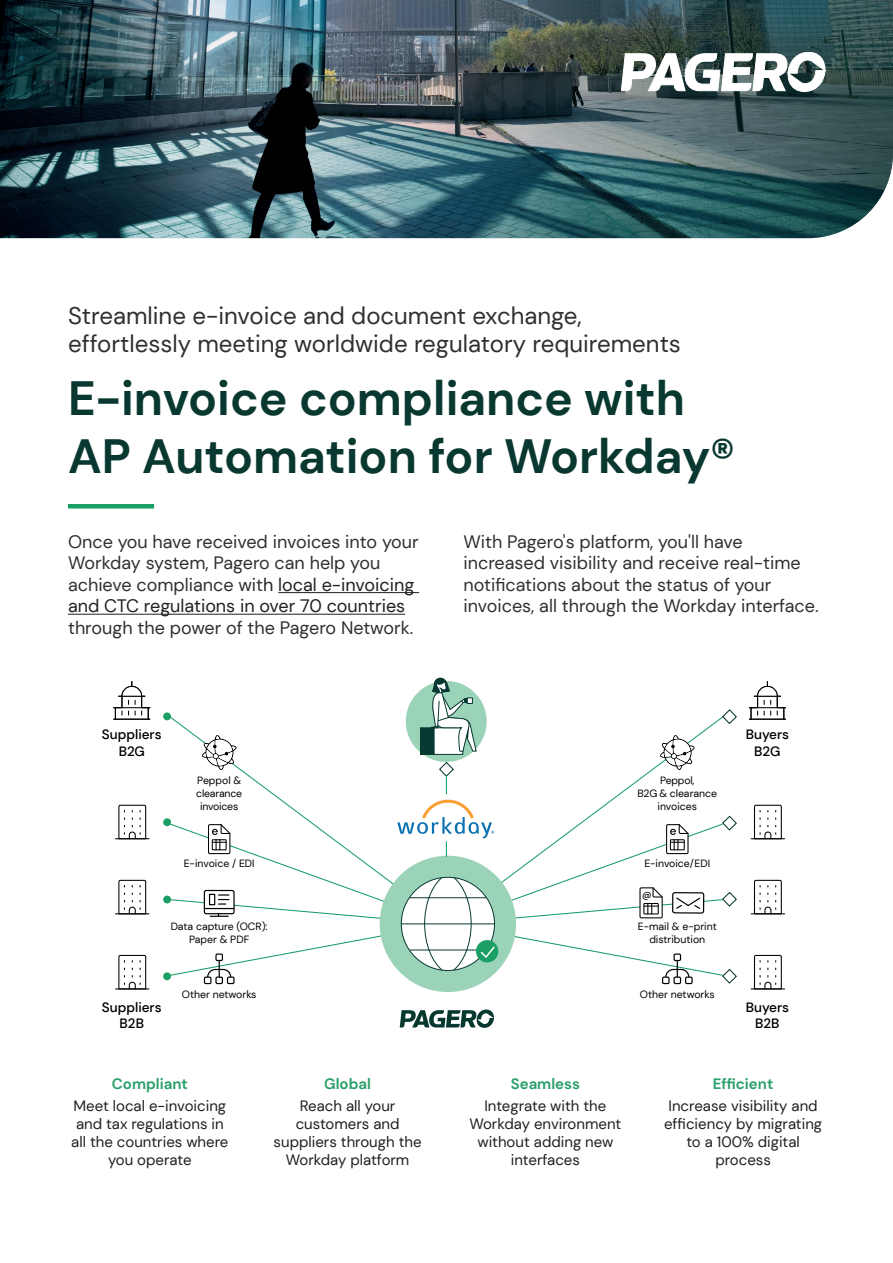
<style>
.page{position:relative;width:893px;height:1263px;background:#fff}
.page>*{position:absolute;margin:0;border:0;box-sizing:border-box;transform-origin:0 0}
.t1{font:700 48px/57.6px "DM Sans";color:#083830}
.t2{font:24px/28.8px "DM Sans";color:#312f30}
.t3{font:18px/21.6px "DM Sans";color:#312f30}
.t4{font:15px/18px "DM Sans";color:#231f20;text-align:center}
.t5{font:700 15px "DM Sans";color:#2ca06a}
.t6{font:500 13.5px/16.2px "DM Sans";color:#000001;text-align:center}
.t7{font:10.5px/12.6px "DM Sans";color:#000001;text-align:center}
.t8{font:10.5px/12.6px "DM Sans";letter-spacing:-.02em;color:#000001;text-align:center}
.t9{font:500 9.15px "DM Sans";color:#000001}
.s1{color:#231f20}
</style>
<div class="page">
<img style="left:0;top:0;width:249px;height:238px">
<img style="left:249px;top:0;width:644px;height:238px">
<svg style="left:621px;top:52px;width:204px;height:40px"></svg>
<hr style="left:278px;top:592px;width:141px;height:1px;background:#231f20">
<hr style="left:68px;top:614px;width:337px;height:1px;background:#231f20">
<hr style="left:68px;top:504px;width:86px;height:4px;background:#179e63">
<div style="left:163px;top:818px;width:8px;height:8px;background:#1b9f64;border-radius:50%"></div>
<div style="left:163px;top:712px;width:8px;height:8px;background:#1b9f64;border-radius:50%"></div>
<div style="left:163px;top:895px;width:8px;height:9px;background:#1b9f64;border-radius:50%"></div>
<div style="left:163px;top:972px;width:8px;height:8px;background:#1b9f64;border-radius:50%"></div>
<svg style="left:438px;top:761px;width:16px;height:33px"></svg>
<svg style="left:400px;top:1009px;width:94px;height:19px"></svg>
<svg style="left:721px;top:709px;width:16px;height:15px"></svg>
<svg style="left:114px;top:681px;width:36px;height:39px"></svg>
<hr style="left:116px;top:838px;width:33px;height:1px;background:#000001">
<svg style="left:118px;top:804px;width:29px;height:36px"></svg>
<hr style="left:116px;top:913px;width:33px;height:1px;background:#000001">
<svg style="left:118px;top:879px;width:29px;height:36px"></svg>
<hr style="left:116px;top:988px;width:33px;height:1px;background:#000001">
<svg style="left:118px;top:954px;width:29px;height:36px"></svg>
<svg style="left:749px;top:681px;width:36px;height:39px"></svg>
<hr style="left:751px;top:838px;width:34px;height:1px;background:#000001">
<svg style="left:753px;top:804px;width:29px;height:36px"></svg>
<hr style="left:751px;top:913px;width:34px;height:1px;background:#000001">
<svg style="left:753px;top:879px;width:29px;height:36px"></svg>
<hr style="left:751px;top:988px;width:34px;height:1px;background:#000001">
<svg style="left:753px;top:954px;width:29px;height:36px"></svg>
<svg style="left:202px;top:735px;width:35px;height:35px"></svg>
<svg style="left:660px;top:735px;width:35px;height:35px"></svg>
<svg style="left:169px;top:800px;width:568px;height:184px"></svg>
<div style="left:685px;top:976px;width:8px;height:8px;border:1px solid #000001"></div>
<div style="left:406px;top:681px;width:81px;height:81px;background:#9ad3b8;border-radius:50%"></div>
<div style="left:420px;top:728px;width:14px;height:26px;background:#073832"></div>
<div style="left:420px;top:727px;width:14px;height:28px;border:1px solid #073832"></div>
<div style="left:434px;top:728px;width:29px;height:26px;background:#fff"></div>
<div style="left:434px;top:727px;width:29px;height:28px;border:1px solid #073832"></div>
<svg style="left:430px;top:677px;width:47px;height:75px"></svg>
<h2 class="t2" style="left:68px;top:301px;width:614px">Streamline e-invoice and document exchange, effortlessly meeting worldwide regulatory requirements</h2>
<h1 class="t1" style="left:68px;top:370px;width:668px">E-invoice compliance with<br>AP Automation for Workday®</h1>
<p class="t3" style="left:68px;top:530px;width:352px">Once you have received invoices into your Workday system, Pagero can help you achieve compliance wit<span class="s1">h local e-invoicing and CTC regulations in over 70 countries</span></p>
<p class="t3" style="left:68px;top:617px;width:347px">through the power of the Pagero Network.</p>
<p class="t3" style="left:463px;top:530px;width:357px">With Pagero's platform, you'll have increased visibility and receive real-time notifications about the status of your invoices, all through the Workday interface.</p>
<p class="t6" style="left:102px;top:726px;width:61px">Suppliers<br>B2G</p>
<p class="t6" style="left:746px;top:726px;width:45px">Buyers<br>B2G</p>
<p class="t8" style="left:196px;top:774px;width:47px">Peppol &amp; clearance invoices</p>
<p class="t7" style="left:637px;top:774px;width:81px">Peppol,<br>B2G &amp; clearance invoices</p>
<p class="t7" style="left:184px;top:857px;width:72px">E-invoice / EDI</p>
<p class="t7" style="left:644px;top:857px;width:67px">E-invoice/EDI</p>
<p class="t9" style="left:642px;top:889px;width:11px">@</p>
<p class="t7" style="left:171px;top:920px;width:99px">Data capture (OCR):<br>Paper &amp; PDF</p>
<p class="t7" style="left:638px;top:920px;width:80px">E-mail &amp; e-print distribution</p>
<p class="t6" style="left:102px;top:999px;width:61px">Suppliers<br>B2B</p>
<p class="t7" style="left:182px;top:988px;width:76px">Other networks</p>
<p class="t7" style="left:640px;top:988px;width:76px">Other networks</p>
<p class="t6" style="left:746px;top:999px;width:45px">Buyers<br>B2B</p>
<p class="t5" style="left:112px;top:1074px;width:77px">Compliant</p>
<p class="t4" style="left:71px;top:1097px;width:159px">Meet local e-invoicing and tax regulations in all the countries where you operate</p>
<p class="t5" style="left:324px;top:1074px;width:48px">Global</p>
<p class="t4" style="left:274px;top:1097px;width:150px">Reach all your customers and suppliers through the<br>Workday platform</p>
<p class="t5" style="left:511px;top:1074px;width:71px">Seamless</p>
<p class="t4" style="left:469px;top:1097px;width:154px">Integrate with the<br>Workday environment without adding new interfaces</p>
<p class="t5" style="left:713px;top:1074px;width:62px">Efficient</p>
<p class="t4" style="left:664px;top:1097px;width:160px">Increase visibility and efficiency by migrating to a 100% digital process</p>
</div>
